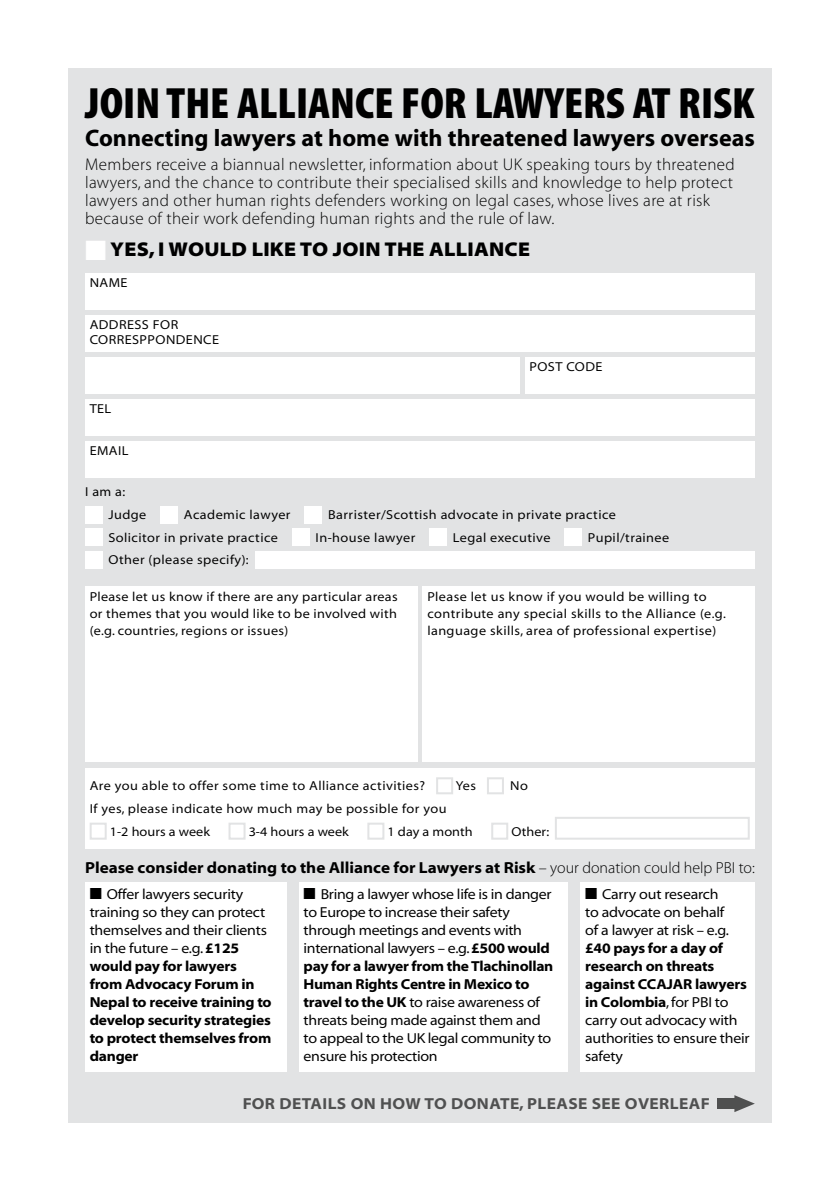
<style>
.page{position:relative;width:840px;height:1191px;background:#fff}
.page>*{position:absolute;margin:0;border:0;box-sizing:border-box;transform-origin:0 0}
.t1{font:44px "Myriad MM 830 350";color:#000}
.t2{font:24px "Myriad MM 705 600";color:#000}
.t3{font:20px "Myriad MM 830 700";letter-spacing:.01em;color:#000}
.t4{font:17px/18px "Myriad MM 215 600";letter-spacing:.02em;color:#000}
.t5{font:16px "Myriad MM 700 700";color:#000}
.t6{font:16px "Myriad MM 700 700";letter-spacing:.025em;color:#000}
.t7{font:14.4px/18px "Myriad MM 400 700";letter-spacing:-.02em;color:#000}
.t8{font:14.4px/18px "Myriad MM 700 700";letter-spacing:-.015em;color:#000}
.t9{font:13px/17px "Myriad MM 400 700";letter-spacing:.035em;color:#000}
.t10{font:13px "Myriad MM 400 700";letter-spacing:.005em;color:#000}
.s1{color:#fff}
.s2{font-family:"Myriad Pro";font-weight:300}
.s3{font-family:"Myriad MM 700 700"}
.s4{font-family:"Myriad MM 400 700"}
</style>
<div class="page">
<div style="left:68px;top:68px;width:703px;height:1055px;background:#e2e3e4"></div>
<div style="left:85px;top:768px;width:669px;height:81px;background:#fff"></div>
<div style="left:436px;top:777px;width:17px;height:17px;border:2px solid #e2e3e4"></div>
<div style="left:486px;top:777px;width:17px;height:17px;border:2px solid #e2e3e4"></div>
<div style="left:90px;top:822px;width:17px;height:17px;border:2px solid #e2e3e4"></div>
<div style="left:228px;top:822px;width:17px;height:17px;border:2px solid #e2e3e4"></div>
<div style="left:367px;top:822px;width:17px;height:17px;border:2px solid #e2e3e4"></div>
<div style="left:491px;top:822px;width:17px;height:17px;border:2px solid #e2e3e4"></div>
<div style="left:554px;top:817px;width:195px;height:22px;border:2px solid #e2e3e4"></div>
<div style="left:85px;top:586px;width:332px;height:176px;background:#fff"></div>
<div style="left:299px;top:882px;width:268px;height:190px;background:#fff"></div>
<div style="left:85px;top:882px;width:201px;height:190px;background:#fff"></div>
<div style="left:580px;top:882px;width:174px;height:190px;background:#fff"></div>
<div style="left:422px;top:586px;width:332px;height:176px;background:#fff"></div>
<div style="left:716px;top:1098px;width:22px;height:10px;background:#4f5050"></div>
<svg style="left:734px;top:1095px;width:20px;height:17px"></svg>
<div style="left:85px;top:273px;width:669px;height:37px;background:#fff"></div>
<div style="left:85px;top:315px;width:669px;height:37px;background:#fff"></div>
<div style="left:85px;top:357px;width:434px;height:37px;background:#fff"></div>
<div style="left:524px;top:357px;width:230px;height:37px;background:#fff"></div>
<div style="left:85px;top:399px;width:669px;height:37px;background:#fff"></div>
<div style="left:85px;top:441px;width:669px;height:37px;background:#fff"></div>
<div style="left:85px;top:506px;width:17px;height:17px;background:#fff"></div>
<div style="left:161px;top:506px;width:17px;height:17px;background:#fff"></div>
<div style="left:305px;top:506px;width:17px;height:17px;background:#fff"></div>
<div style="left:85px;top:529px;width:17px;height:17px;background:#fff"></div>
<div style="left:292px;top:529px;width:17px;height:17px;background:#fff"></div>
<div style="left:429px;top:529px;width:17px;height:17px;background:#fff"></div>
<div style="left:564px;top:529px;width:17px;height:17px;background:#fff"></div>
<div style="left:85px;top:551px;width:17px;height:17px;background:#fff"></div>
<div style="left:255px;top:551px;width:499px;height:17px;background:#fff"></div>
<h1 class="t1" style="left:85px;top:82px;width:670px">JOIN THE ALLIANCE FOR LAWYERS AT RISK</h1>
<h2 class="t2" style="left:85px;top:126px;width:670px">Connecting lawyers at home with threatened lawyers overseas</h2>
<p class="t4" style="left:85px;top:156px;width:650px">Members receive a biannual newsletter, information about UK speaking tours by threatened lawyers, and the chance to contribute their specialised skills and knowledge to help protect lawyers and other human rights defenders working on legal cases, whose lives are at risk because of their work defending human rights and the rule of law.</p>
<h3 class="t3" style="left:85px;top:240px;width:444px"><span class="s1">■</span> YES, I WOULD LIKE TO JOIN THE ALLIANCE</h3>
<p class="t9" style="left:90px;top:275px;width:39px">NAME</p>
<p class="t9" style="left:90px;top:318px;width:131px;line-height:15px">ADDRESS FOR<br>CORRESPPONDENCE</p>
<p class="t9" style="left:529px;top:359px;width:74px">POST CODE</p>
<p class="t9" style="left:90px;top:401px;width:23px">TEL</p>
<p class="t9" style="left:90px;top:443px;width:40px">EMAIL</p>
<p class="t9" style="left:108px;top:481px;width:40px;line-height:22.6px;text-indent:-23px">I am a:<br>Judge</p>
<p class="t9" style="left:184px;top:507px;width:108px">Academic lawyer</p>
<p class="t9" style="left:328px;top:507px;width:289px">Barrister/Scottish advocate in private practice</p>
<p class="t9" style="left:108px;top:529px;width:171px">Solicitor in private practice</p>
<p class="t9" style="left:315px;top:529px;width:101px">In-house lawyer</p>
<p class="t9" style="left:452px;top:529px;width:99px">Legal executive</p>
<p class="t9" style="left:587px;top:529px;width:83px">Pupil/trainee</p>
<p class="t9" style="left:108px;top:552px;width:142px">Other (please specify):</p>
<p class="t9" style="left:90px;top:588px;width:309px;text-align:justify">Please let us know if there are any particular areas or themes that you would like to be involved with (e.g. countries, regions or issues)</p>
<p class="t9" style="left:427px;top:588px;width:300px">Please let us know if you would be willing to contribute any special skills to the Alliance (e.g. language skills, area of professional expertise)</p>
<p class="t9" style="left:90px;top:778px;width:337px">Are you able to offer some time to Alliance activities?</p>
<p class="t9" style="left:455px;top:778px;width:22px">Yes</p>
<p class="t9" style="left:510px;top:778px;width:19px">No</p>
<p class="t9" style="left:110px;top:798px;width:338px;line-height:22.6px;text-indent:-20px">If yes, please indicate how much may be possible for you<br>1-2 hours a week</p>
<p class="t10" style="left:248px;top:825px;width:102px">3-4 hours a week</p>
<p class="t10" style="left:387px;top:825px;width:87px">1 day a month</p>
<p class="t9" style="left:511px;top:823px;width:39px">Other:</p>
<p class="t5" style="left:85px;top:860px;width:670px">Please consider donating to the Alliance for Lawyers at Risk <span class="s2">– your donation could help PBI to:</span></p>
<p class="t7" style="left:90px;top:886px;width:179px">■ Offer lawyers security training so they can protect themselves and their clients in the future – e.g. <span class="s3">£125</span></p>
<p class="t8" style="left:90px;top:958px;width:183px">would pay for lawyers from Advocacy Forum in<br>Nepal to receive training to develop security strategies to protect themselves from danger</p>
<p class="t7" style="left:303px;top:886px;width:249px">■ Bring a lawyer whose life is in danger to Europe to increase their safety through meetings and events with international lawyers – e.g. <span class="s3">£500 would</span></p>
<p class="t8" style="left:303px;top:958px;width:251px">pay for a lawyer from the Tlachinollan<br>Human Rights Centre in Mexico to</p>
<p class="t7" style="left:303px;top:994px;width:249px"><span class="s3">travel to the UK</span> to raise awareness of threats being made against them and to appeal to the UK legal community to ensure his protection</p>
<p class="t7" style="left:585px;top:886px;width:145px">■ Carry out research to advocate on behalf of a lawyer at risk – e.g.</p>
<p class="t8" style="left:585px;top:940px;width:163px">£40 pays for a day of research on threats against CCAJAR lawyers in Colombia<span class="s4">, for PBI to</span></p>
<p class="t7" style="left:585px;top:1012px;width:166px">carry out advocacy with authorities to ensure their safety</p>
<p class="t6" style="left:242px;top:1096px;width:469px">FOR DETAILS ON HOW TO DONATE, PLEASE SEE OVERLEAF</p>
</div>
